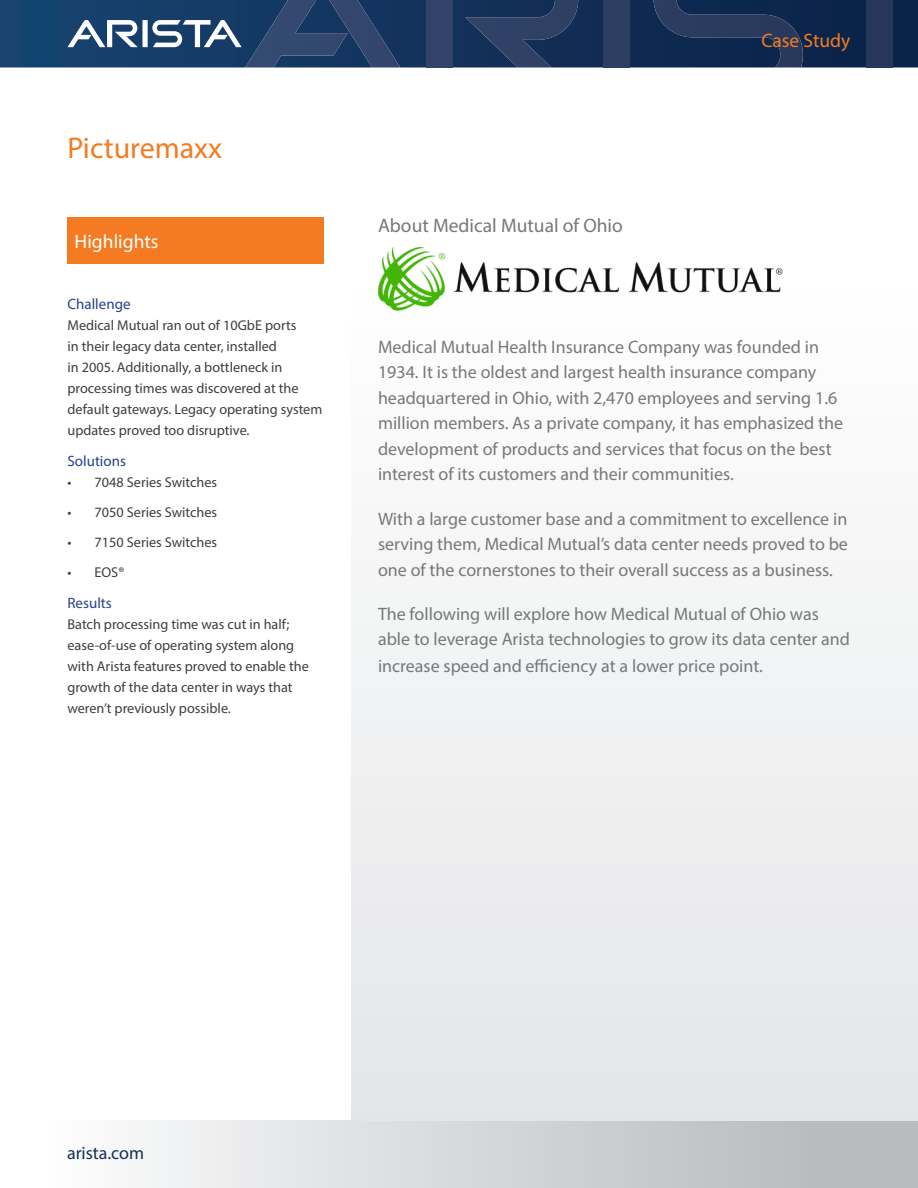
<style>
.page{position:relative;width:918px;height:1188px;background:#fff}
.page>*{position:absolute;margin:0;border:0;box-sizing:border-box;transform-origin:0 0}
.Main_header{font:30px "Myriad Pro";color:#f47b21}
.t1{font:19.5px "Myriad Pro";color:#76787b}
.t2{font:19.5px "Myriad Pro";color:#fff}
.t3{font:19.5px "Myriad Pro";color:#f47b21}
.t4{font:18px/25.5px "Myriad Pro";color:#76787b}
.t5{font:18px "Myriad Pro";color:#14315b}
.Sidebar_subhead{font:15px "Myriad Pro";color:#253f8e}
.Sidebar_text{font:14.25px/21px "Myriad Pro";color:#3e3e3f}
</style>
<div class="page">
<svg style="left:0;top:0;width:918px;height:68px;background:#113159"></svg>
<div style="left:426px;top:0;width:26px;height:68px;background:#314369"></div>
<svg style="left:465px;top:0;width:113px;height:68px;background:#21395f"></svg>
<svg style="left:67px;top:0;width:333px;height:68px;background:#315076"></svg>
<div style="left:604px;top:0;width:26px;height:68px;background:#2d3e63"></div>
<svg style="left:654px;top:0;width:149px;height:68px;background:#1a3156"></svg>
<div style="left:867px;top:0;width:26px;height:68px;background:#273759"></div>
<div style="left:0;top:1120px;width:918px;height:68px;background:linear-gradient(to right,#fff,#b3b4b7)"></div>
<div style="left:351px;top:203px;width:567px;height:917px;background:linear-gradient(to right,#f2f2f3,#f2f3f4)"></div>
<div style="left:68px;top:217px;width:256px;height:47px;background:#f47b21"></div>
<img style="left:378px;top:247px;width:404px;height:63px">
<p class="Main_header" style="left:68px;top:129px;width:156px">Picturemaxx</p>
<p class="t2" style="left:75px;top:229px;width:86px">Highlights</p>
<p class="Sidebar_subhead" style="left:68px;top:295px;width:65px">Challenge</p>
<p class="Sidebar_text" style="left:68px;top:315px;width:256px">Medical Mutual ran out of 10GbE ports<br>in their legacy data center, installed<br>in 2005. Additionally, a bottleneck in processing times was discovered at the default gateways. Legacy operating system updates proved too disruptive.</p>
<p class="Sidebar_subhead" style="left:68px;top:451px;width:60px">Solutions</p>
<p class="Sidebar_text" style="left:68px;top:471px;width:151px">• 7048 Series Switches</p>
<p class="Sidebar_text" style="left:68px;top:501px;width:151px">• 7050 Series Switches</p>
<p class="Sidebar_text" style="left:68px;top:532px;width:151px">• 7150 Series Switches</p>
<p class="Sidebar_text" style="left:68px;top:562px;width:58px">• EOS®</p>
<p class="Sidebar_subhead" style="left:68px;top:593px;width:46px">Results</p>
<p class="Sidebar_text" style="left:68px;top:613px;width:243px">Batch processing time was cut in half; ease-of-use of operating system along with Arista features proved to enable the growth of the data center in ways that weren’t previously possible.</p>
<p class="t1" style="left:378px;top:213px;width:246px">About Medical Mutual of Ohio</p>
<p class="t3" style="left:761px;top:29px;width:91px">Case Study</p>
<p class="t4" style="left:378px;top:334px;width:467px">Medical Mutual Health Insurance Company was founded in 1934. It is the oldest and largest health insurance company headquartered in Ohio, with 2,470 employees and serving 1.6 million members. As a private company, it has emphasized the development of products and services that focus on the best interest of its customers and their communities.</p>
<p class="t4" style="left:378px;top:505px;width:471px;text-align:justify">With a large customer base and a commitment to excellence in serving them, Medical Mutual’s data center needs proved to be one of the cornerstones to their overall success as a business.</p>
<p class="t4" style="left:378px;top:600px;width:474px;line-height:26.2px">The following will explore how Medical Mutual of Ohio was able to leverage Arista technologies to grow its data center and increase speed and efficiency at a lower price point.</p>
<p class="t5" style="left:67px;top:1142px;width:79px">arista.com</p>
</div>
